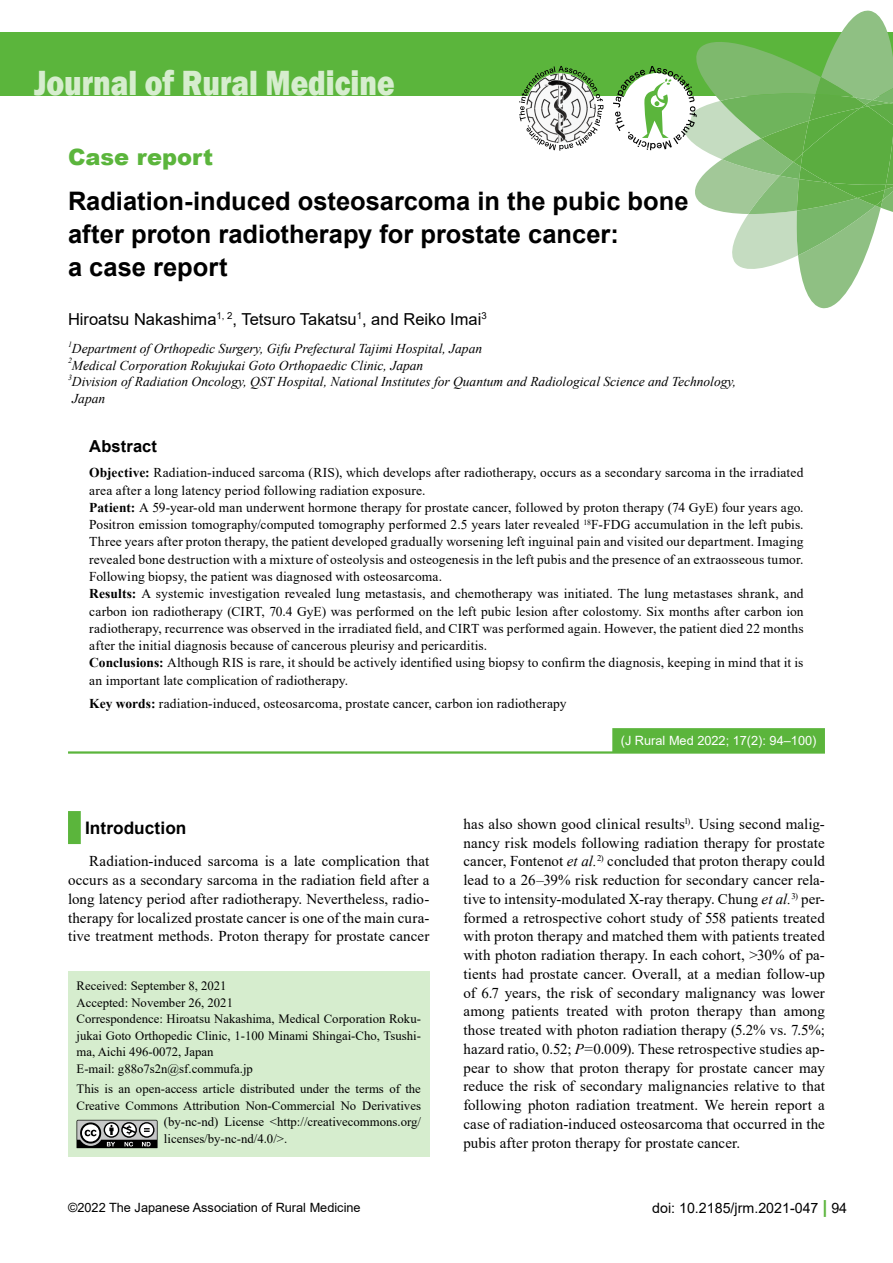
<style>
.page{position:relative;width:893px;height:1263px;background:#fff}
.page>*{position:absolute;margin:0;border:0;box-sizing:border-box;transform-origin:0 0}
.t1{font:800 36px "Franklin Gothic";color:#d6edce;scale:.83 1}
.t2{font:700 25.5px/33px "Arial";color:#000}
.t3{font:900 22.5px "Arial";color:#5bb53c}
.t4{font:700 17.25px "Arial";color:#000}
.t5{font:16.5px "Arial";color:#000}
.t6{font:700 16.5px "Arial";letter-spacing:.01em;color:#000}
.t7{font:15px/18.8px "Times New Roman";letter-spacing:.005em;color:#000;text-align:justify}
.t8{font:14.25px "Arial";color:#000}
.t9{font:13.5px/17.2px "Times New Roman";letter-spacing:.01em;color:#000}
.t10{font:italic 13.5px/16.5px "Times New Roman";color:#000}
.t11{font:12.75px/16.5px "Times New Roman";color:#000}
.t12{font:12.75px "Arial";color:#000}
.t13{font:12.75px "Arial";color:#fff}
.t14{font:italic 7.8px "Times New Roman";color:#000}
.s1{font-weight:700}
.s2{font-style:italic}
.s3{font-weight:700;font-size:18px;color:#5bb53c}
</style>
<div class="page">
<div style="left:0;top:32px;width:893px;height:64px;background:#5bb53c"></div>
<svg style="left:613px;top:10px;width:280px;height:299px"></svg>
<svg style="left:519px;top:66px;width:84px;height:85px"></svg>
<hr style="left:68px;top:751px;width:757px;height:3px;background:#5bb53c">
<div style="left:612px;top:728px;width:213px;height:24px;background:#5bb53c"></div>
<div style="left:68px;top:811px;width:13px;height:33px;background:#5bb53c"></div>
<div style="left:68px;top:971px;width:361px;height:186px;background:#d6edce"></div>
<svg style="left:77px;top:1120px;width:81px;height:28px;background:#7c7d7c"></svg>
<h1 class="t1" style="left:34px;top:59px;width:436px">Journal of Rural Medicine</h1>
<h3 class="t3" style="left:68px;top:140px;width:147px">Case report</h3>
<h2 class="t2" style="left:68px;top:184px;width:622px">Radiation-induced osteosarcoma in the pubic bone after proton radiotherapy for prostate cancer:<br>a case report</h2>
<p class="t5" style="left:68px;top:308px;width:420px">Hiroatsu Nakashima<sup>1,</sup> <sup>2</sup>, Tetsuro Takatsu<sup>1</sup>, and Reiko Imai<sup>3</sup></p>
<p class="t14" style="left:68px;top:339px;width:5px">1</p>
<p class="t10" style="left:72px;top:340px;width:412px">Department of Orthopedic Surgery, Gifu Prefectural Tajimi Hospital, Japan</p>
<p class="t14" style="left:68px;top:355px;width:5px">2</p>
<p class="t10" style="left:72px;top:357px;width:353px">Medical Corporation Rokujukai Goto Orthopaedic Clinic, Japan</p>
<p class="t14" style="left:68px;top:372px;width:5px">3</p>
<p class="t10" style="left:72px;top:373px;width:666px">Division of Radiation Oncology, QST Hospital, National Institutes for Quantum and Radiological Science and Technology,<br>Japan</p>
<p class="t6" style="left:89px;top:434px;width:69px">Abstract</p>
<p class="t9" style="left:89px;top:464px;width:716px"><span class="s1">Objective:</span> Radiation-induced sarcoma (RIS), which develops after radiotherapy, occurs as a secondary sarcoma in the irradiated area after a long latency period following radiation exposure.<br><span class="s1">Patient:</span> A 59-year-old man underwent hormone therapy for prostate cancer, followed by proton therapy (74 GyE) four years ago.<br>Positron emission tomography/computed tomography performed 2.5 years later revealed <sup>18</sup>F-FDG accumulation in the left pubis.<br>Three years after proton therapy, the patient developed gradually worsening left inguinal pain and visited our department. Imaging revealed bone destruction with a mixture of osteolysis and osteogenesis in the left pubis and the presence of an extraosseous tumor.<br>Following biopsy, the patient was diagnosed with osteosarcoma.<br><span class="s1">Results:</span> A systemic investigation revealed lung metastasis, and chemotherapy was initiated. The lung metastases shrank, and carbon ion radiotherapy (CIRT, 70.4 GyE) was performed on the left pubic lesion after colostomy. Six months after carbon ion radiotherapy, recurrence was observed in the irradiated field, and CIRT was performed again. However, the patient died 22 months after the initial diagnosis because of cancerous pleurisy and pericarditis.<br><span class="s1">Conclusions:</span> Although RIS is rare, it should be actively identified using biopsy to confirm the diagnosis, keeping in mind that it is an important late complication of radiotherapy.</p>
<p class="t9" style="left:89px;top:694px;width:479px"><span class="s1">Key words:</span> radiation-induced, osteosarcoma, prostate cancer, carbon ion radiotherapy</p>
<p class="t13" style="left:621px;top:732px;width:197px">(J Rural Med 2022; 17(2): 94–100)</p>
<p class="t4" style="left:85px;top:816px;width:103px">Introduction</p>
<p class="t7" style="left:68px;top:851px;width:363px;text-indent:21px">Radiation-induced sarcoma is a late complication that occurs as a secondary sarcoma in the radiation field after a long latency period after radiotherapy. Nevertheless, radio&shy;therapy for localized prostate cancer is one of the main cura&shy;tive treatment methods. Proton therapy for prostate cancer</p>
<p class="t11" style="left:77px;top:977px;width:346px">Received: September 8, 2021<br>Accepted: November 26, 2021<br>Correspondence: Hiroatsu Nakashima, Medical Corporation Roku&shy;jukai Goto Orthopedic Clinic, 1-100 Minami Shingai-Cho, Tsushi&shy;ma, Aichi 496-0072, Japan<br>E-mail: g88o7s2n@sf.commufa.jp</p>
<p class="t11" style="left:77px;top:1080px;width:346px">This is an open-access article distributed under the terms of the</p>
<p class="t11" style="left:77px;top:1097px;width:346px">Creative Commons Attribution Non-Commercial No Derivatives</p>
<p class="t11" style="left:164px;top:1113px;width:259px">(by-nc-nd) License &lt;http://creativecommons.org/</p>
<p class="t11" style="left:164px;top:1130px;width:125px">licenses/by-nc-nd/4.0/&gt;.</p>
<p class="t12" style="left:68px;top:1199px;width:294px">©2022 The Japanese Association of Rural Medicine</p>
<p class="t7" style="left:463px;top:814px;width:363px">has also shown good clinical results<sup>1)</sup>. Using second malig&shy;nancy risk models following radiation therapy for prostate cancer, Fontenot <span class="s2">et al.</span><sup>2)</sup> concluded that proton therapy could lead to a 26–39% risk reduction for secondary cancer rela&shy;tive to intensity-modulated X-ray therapy. Chung <span class="s2">et al.</span><sup>3)</sup> per&shy;formed a retrospective cohort study of 558 patients treated with proton therapy and matched them with patients treated with photon radiation therapy. In each cohort, &gt;30% of pa&shy;tients had prostate cancer. Overall, at a median follow-up of 6.7 years, the risk of secondary malignancy was lower among patients treated with proton therapy than among those treated with photon radiation therapy (5.2% vs. 7.5%; hazard ratio, 0.52; <span class="s2">P</span>=0.009). These retrospective studies ap&shy;pear to show that proton therapy for prostate cancer may reduce the risk of secondary malignancies relative to that following photon radiation treatment. We herein report a case of radiation-induced osteosarcoma that occurred in the pubis after proton therapy for prostate cancer.</p>
<p class="t8" style="left:652px;top:1198px;width:196px">doi: 10.2185/jrm.2021-047 <span class="s3">|</span> 94</p>
</div>
